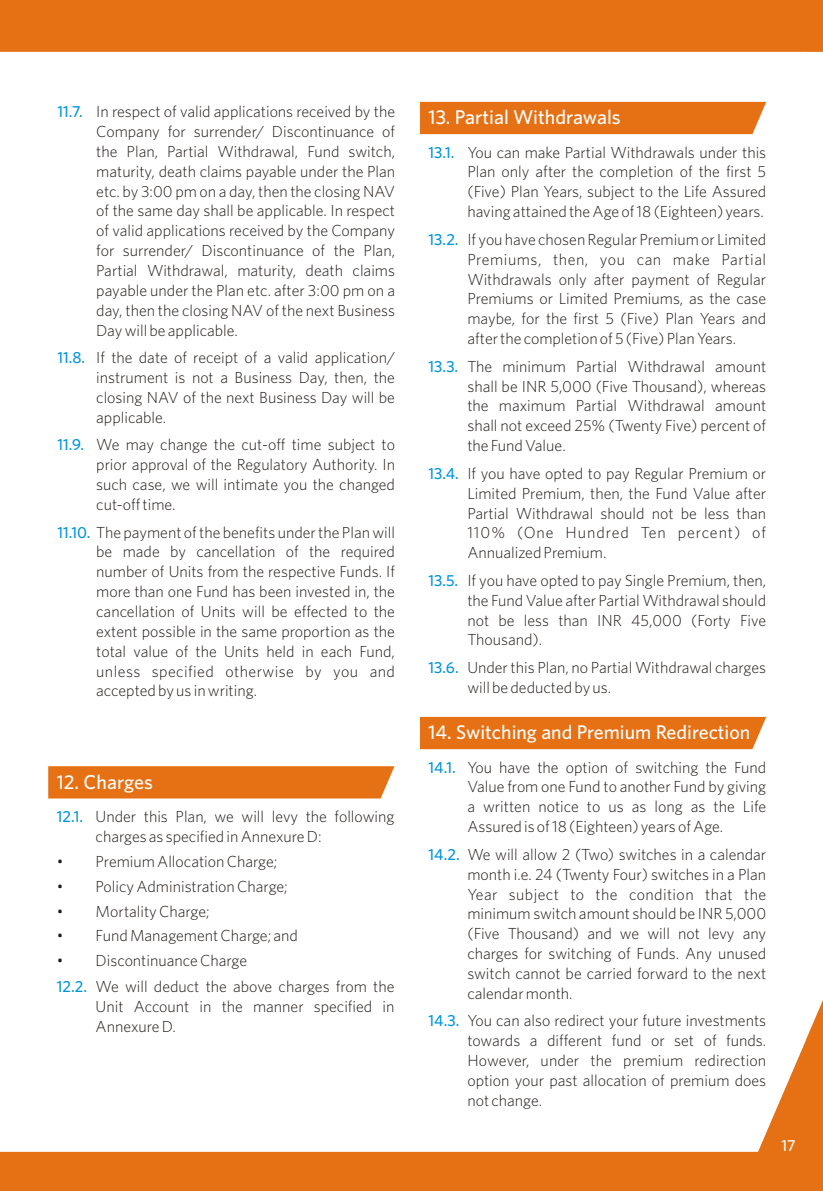
<style>
.page{position:relative;width:823px;height:1191px;background:#fff}
.page>*{position:absolute;margin:0;border:0;box-sizing:border-box;transform-origin:0 0}
.t1{font:700 20px "Whitney";color:#fff}
.t2{font:700 19.8px "Whitney";color:#fff}
.t3{font:16px/19.8px "Whitney";color:#1f1a17;text-align:justify}
.t4{font:700 16px "Whitney";color:#0094de}
.t5{font:500 16px "Whitney";color:#fff}
.s1{font-weight:700;color:#0094de}
</style>
<div class="page">
<div style="left:0;top:0;width:822px;height:1191px;background:#e67014"></div>
<div style="left:805px;top:52px;width:17px;height:990px;background:#fff"></div>
<div style="left:0;top:52px;width:805px;height:1099px;background:#fff"></div>
<svg style="left:48px;top:766px;width:346px;height:32px"></svg>
<svg style="left:420px;top:102px;width:345px;height:32px"></svg>
<svg style="left:420px;top:717px;width:345px;height:32px"></svg>
<p class="t3" style="left:96px;top:103px;width:300px">In respect of valid applications received by the Company for surrender/ Discontinuance of the Plan, Partial Withdrawal, Fund switch, maturity, death claims payable under the Plan etc. by 3:00 pm on a day, then the closing NAV of the same day shall be applicable. In respect of valid applications received by the Company for surrender/ Discontinuance of the Plan, Partial Withdrawal, maturity, death claims payable under the Plan etc. after 3:00 pm on a day, then the closing NAV of the next Business Day will be applicable.</p>
<p class="t3" style="left:96px;top:349px;width:300px">If the date of receipt of a valid application/ instrument is not a Business Day, then, the closing NAV of the next Business Day will be applicable.</p>
<p class="t3" style="left:96px;top:436px;width:300px">We may change the cut-off time subject to prior approval of the Regulatory Authority. In such case, we will intimate you the changed cut-off time.</p>
<p class="t3" style="left:96px;top:543px;width:300px">be made by cancellation of the required number of Units from the respective Funds. If more than one Fund has been invested in, the cancellation of Units will be effected to the extent possible in the same proportion as the total value of the Units held in each Fund, unless specified otherwise by you and accepted by us in writing.</p>
<p class="t4" style="left:57px;top:105px;width:27px">11.7.</p>
<p class="t4" style="left:57px;top:351px;width:29px">11.8.</p>
<p class="t4" style="left:57px;top:439px;width:28px">11.9.</p>
<p class="t3" style="left:57px;top:523px;width:339px"><span class="s1">11.10.</span> The payment of the benefits under the Plan will</p>
<p class="t1" style="left:57px;top:774px;width:98px">12. Charges</p>
<p class="t4" style="left:57px;top:810px;width:28px">12.1.</p>
<p class="t3" style="left:96px;top:807px;width:300px">Under this Plan, we will levy the following charges as specified in Annexure D:</p>
<p class="t3" style="left:57px;top:852px;width:222px">• Premium Allocation Charge;</p>
<p class="t3" style="left:57px;top:877px;width:232px">• Policy Administration Charge;</p>
<p class="t3" style="left:57px;top:902px;width:154px">• Mortality Charge;</p>
<p class="t3" style="left:57px;top:927px;width:242px">• Fund Management Charge; and</p>
<p class="t3" style="left:96px;top:949px;width:300px;line-height:25.4px;text-indent:-39px">• Discontinuance Charge<br>We will deduct the above charges from the</p>
<p class="t3" style="left:96px;top:997px;width:300px">Unit Account in the manner specified in<br>Annexure D.</p>
<p class="t4" style="left:57px;top:980px;width:32px">12.2.</p>
<p class="t1" style="left:428px;top:110px;width:194px">13. Partial Withdrawals</p>
<p class="t4" style="left:428px;top:146px;width:27px">13.1.</p>
<p class="t3" style="left:467px;top:143px;width:300px">You can make Partial Withdrawals under this Plan only after the completion of the first 5 (Five) Plan Years, subject to the Life Assured having attained the Age of 18 (Eighteen) years.</p>
<p class="t3" style="left:467px;top:231px;width:300px">If you have chosen Regular Premium or Limited Premiums, then, you can make Partial Withdrawals only after payment of Regular Premiums or Limited Premiums, as the case maybe, for the first 5 (Five) Plan Years and after the completion of 5 (Five) Plan Years.</p>
<p class="t3" style="left:467px;top:357px;width:300px">The minimum Partial Withdrawal amount shall be INR 5,000 (Five Thousand), whereas the maximum Partial Withdrawal amount shall not exceed 25% (Twenty Five) percent of the Fund Value.</p>
<p class="t3" style="left:467px;top:464px;width:300px">If you have opted to pay Regular Premium or Limited Premium, then, the Fund Value after Partial Withdrawal should not be less than 110% (One Hundred Ten percent) of Annualized Premium.</p>
<p class="t3" style="left:467px;top:571px;width:300px">If you have opted to pay Single Premium, then, the Fund Value after Partial Withdrawal should not be less than INR 45,000 (Forty Five Thousand).</p>
<p class="t3" style="left:467px;top:659px;width:300px">Under this Plan, no Partial Withdrawal charges will be deducted by us.</p>
<p class="t2" style="left:428px;top:725px;width:323px">14. Switching and Premium Redirection</p>
<p class="t4" style="left:428px;top:761px;width:29px">14.1.</p>
<p class="t4" style="left:428px;top:233px;width:32px">13.2.</p>
<p class="t4" style="left:428px;top:360px;width:31px">13.3.</p>
<p class="t4" style="left:428px;top:467px;width:32px">13.4.</p>
<p class="t4" style="left:428px;top:574px;width:31px">13.5.</p>
<p class="t4" style="left:428px;top:661px;width:32px">13.6.</p>
<p class="t3" style="left:467px;top:758px;width:300px">You have the option of switching the Fund Value from one Fund to another Fund by giving a written notice to us as long as the Life Assured is of 18 (Eighteen) years of Age.</p>
<p class="t3" style="left:467px;top:845px;width:300px">We will allow 2 (Two) switches in a calendar month i.e. 24 (Twenty Four) switches in a Plan Year subject to the condition that the minimum switch amount should be INR 5,000 (Five Thousand) and we will not levy any charges for switching of Funds. Any unused switch cannot be carried forward to the next calendar month.</p>
<p class="t3" style="left:467px;top:1012px;width:300px">You can also redirect your future investments towards a different fund or set of funds.<br>However, under the premium redirection option your past allocation of premium does not change.</p>
<p class="t4" style="left:428px;top:848px;width:33px">14.2.</p>
<p class="t4" style="left:428px;top:1015px;width:32px">14.3.</p>
<p class="t5" style="left:780px;top:1140px;width:16px">17</p>
</div>
